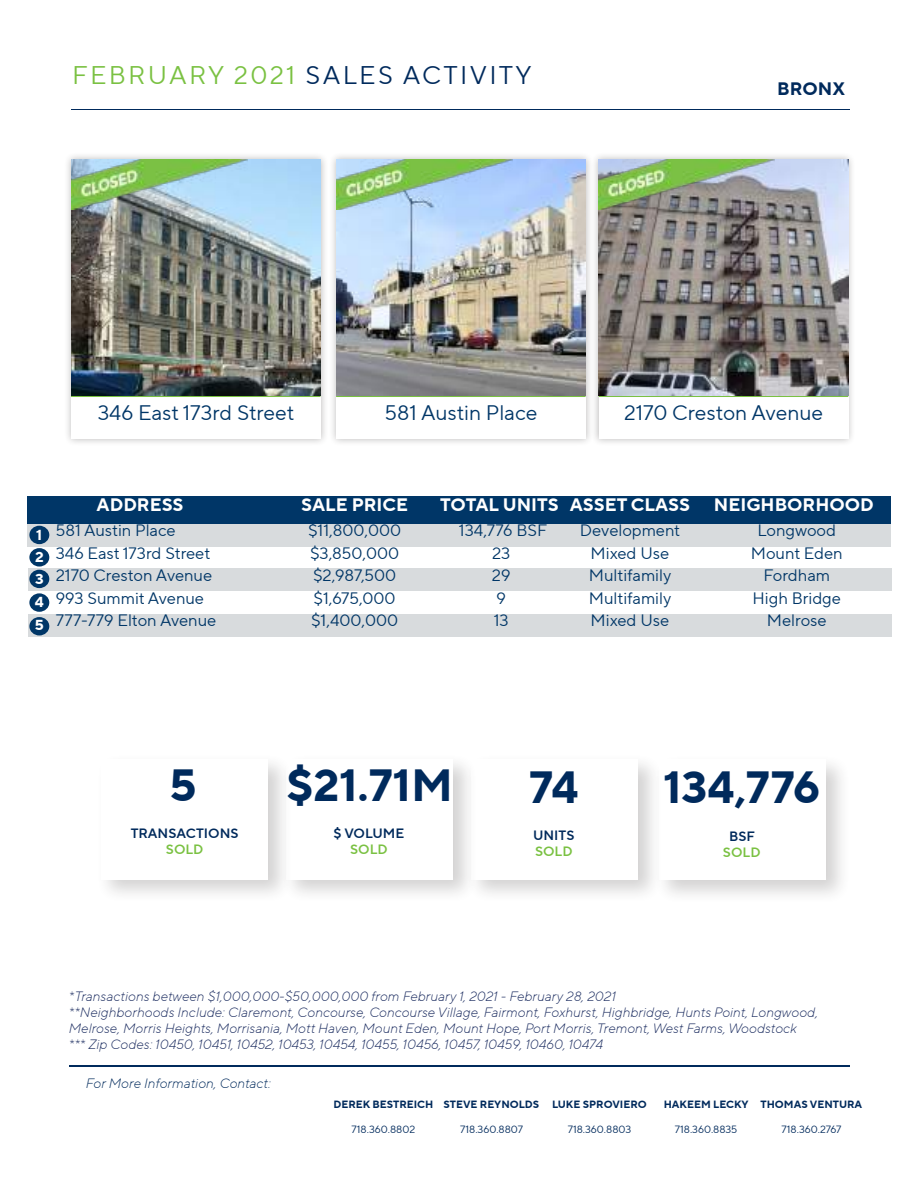
<style>
.page{position:relative;width:918px;height:1188px;background:#fff}
.page>*{position:absolute;margin:0;border:0;box-sizing:border-box;transform-origin:0 0}
.t1{font:700 45px "TT Norms Pro";color:#002a5c}
.t2{font:25.5px "TT Norms Pro";letter-spacing:.09em;color:#002a5c}
.t3{font:21px "TT Norms Pro";color:#003667}
.t4{font:700 18px "TT Norms Pro";color:#fff}
.t5{font:700 18px "TT Norms Pro";color:#002a5c}
.t6{font:16.5px/22.5px "TT Norms Pro";color:#003667;text-align:center}
.t7{font:700 14.4px/22.6px "TT Norms Pro";color:#fff;text-align:justify;scale:1.04 1}
.t8{font:italic 300 13.5px/16.2px "TT Norms Pro";color:#1a2b5f}
.t9{font:italic 300 13.5px "TT Norms Pro";color:#002a5c}
.t10{font:13.5px "TT Norms Pro Dm Bd";color:#002a5c}
.t11{font:13.5px "TT Norms Pro Dm Bd";color:#7ac142}
.t12{font:700 10.5px "TT Norms Pro";color:#002a5c}
.t13{font:10.5px "TT Norms Pro";color:#002a5c}
.s1{color:#7ac142}
</style>
<div class="page">
<div style="left:28px;top:615px;width:863px;height:22px;background:#d8dbdd"></div>
<hr style="left:69px;top:1066px;width:780px;height:1px;background:#002a5c">
<hr style="left:71px;top:109px;width:778px;height:1px;background:#002a5c">
<div style="left:63px;top:152px;width:265px;height:294px;background:#241f1f;opacity:.31"></div>
<div style="left:71px;top:160px;width:249px;height:278px;background:#fff"></div>
<hr style="left:71px;top:396px;width:249px;height:1px;background:#7ac142">
<img style="left:71px;top:160px;width:249px;height:236px">
<div style="left:328px;top:152px;width:265px;height:294px;background:#241f1f;opacity:.31"></div>
<div style="left:336px;top:160px;width:250px;height:278px;background:#fff"></div>
<hr style="left:336px;top:396px;width:250px;height:1px;background:#7ac142">
<img style="left:336px;top:160px;width:250px;height:236px">
<div style="left:591px;top:152px;width:265px;height:294px;background:#241f1f;opacity:.31"></div>
<div style="left:599px;top:160px;width:249px;height:278px;background:#fff"></div>
<hr style="left:599px;top:396px;width:249px;height:1px;background:#7ac142">
<img style="left:599px;top:160px;width:249px;height:236px">
<img style="left:71px;top:160px;width:176px;height:50px">
<img style="left:336px;top:160px;width:176px;height:50px">
<img style="left:599px;top:160px;width:176px;height:50px">
<div style="left:28px;top:569px;width:863px;height:22px;background:#d8dbdd"></div>
<div style="left:27px;top:524px;width:863px;height:22px;background:#d8dbdd"></div>
<div style="left:27px;top:496px;width:864px;height:28px;background:#003667"></div>
<div style="left:29px;top:526px;width:20px;height:18px;background:#003667;border-radius:50%"></div>
<div style="left:29px;top:548px;width:20px;height:19px;background:#003667;border-radius:50%"></div>
<div style="left:29px;top:570px;width:20px;height:18px;background:#003667;border-radius:50%"></div>
<div style="left:96px;top:753px;width:197px;height:151px;background:#241f1f;opacity:.65"></div>
<div style="left:101px;top:759px;width:167px;height:120px;background:#fff"></div>
<div style="left:281px;top:753px;width:197px;height:151px;background:#241f1f;opacity:.65"></div>
<div style="left:286px;top:759px;width:167px;height:120px;background:#fff"></div>
<div style="left:465px;top:753px;width:198px;height:151px;background:#241f1f;opacity:.65"></div>
<div style="left:471px;top:759px;width:167px;height:120px;background:#fff"></div>
<div style="left:653px;top:754px;width:198px;height:150px;background:#241f1f;opacity:.65"></div>
<div style="left:659px;top:760px;width:167px;height:120px;background:#fff"></div>
<div style="left:29px;top:593px;width:20px;height:19px;background:#003667;border-radius:50%"></div>
<div style="left:29px;top:617px;width:20px;height:18px;background:#003667;border-radius:50%"></div>
<h2 class="t2" style="left:72px;top:56px;width:461px"><span class="s1">FEBRUARY 2021</span> SALES ACTIVITY</h2>
<h3 class="t5" style="left:777px;top:75px;width:69px">BRONX</h3>
<h3 class="t3" style="left:98px;top:397px;width:198px">346 East 173rd Street</h3>
<h3 class="t3" style="left:385px;top:398px;width:154px">581 Austin Place</h3>
<h3 class="t3" style="left:624px;top:398px;width:200px">2170 Creston Avenue</h3>
<p class="t7" style="left:35px;top:523px;width:10px">1<br>2<br>3<br>4<br>5</p>
<h3 class="t4" style="left:97px;top:491px;width:89px">ADDRESS</h3>
<h3 class="t4" style="left:301px;top:491px;width:108px">SALE PRICE</h3>
<h3 class="t4" style="left:440px;top:492px;width:251px">TOTAL UNITS ASSET CLASS</h3>
<h3 class="t4" style="left:714px;top:492px;width:161px">NEIGHBORHOOD</h3>
<p class="t6" style="left:56px;top:519px;width:162px;text-align:left">581 Austin Place<br>346 East 173rd Street<br>2170 Creston Avenue<br>993 Summit Avenue<br>777-779 Elton Avenue</p>
<p class="t6" style="left:308px;top:519px;width:95px;text-align:left">$11,800,000 $3,850,000 $2,987,500 $1,675,000 $1,400,000</p>
<p class="t6" style="left:459px;top:519px;width:90px">134,776 BSF<br>23<br>29<br>9<br>13</p>
<p class="t6" style="left:580px;top:519px;width:102px">Development<br>Mixed Use<br>Multifamily<br>Multifamily<br>Mixed Use</p>
<p class="t6" style="left:751px;top:519px;width:93px">Longwood<br>Mount Eden<br>Fordham<br>High Bridge<br>Melrose</p>
<h1 class="t1" style="left:169px;top:752px;width:29px">5</h1>
<h1 class="t1" style="left:286px;top:752px;width:168px">$21.71M</h1>
<p class="t10" style="left:131px;top:823px;width:109px">TRANSACTIONS</p>
<p class="t11" style="left:166px;top:840px;width:39px">SOLD</p>
<p class="t10" style="left:334px;top:823px;width:72px">$ VOLUME</p>
<p class="t11" style="left:350px;top:839px;width:39px">SOLD</p>
<h1 class="t1" style="left:529px;top:754px;width:51px">74</h1>
<p class="t10" style="left:533px;top:826px;width:43px">UNITS</p>
<p class="t11" style="left:535px;top:842px;width:39px">SOLD</p>
<h1 class="t1" style="left:663px;top:755px;width:158px">134,776</h1>
<p class="t10" style="left:729px;top:826px;width:27px">BSF</p>
<p class="t11" style="left:723px;top:842px;width:39px">SOLD</p>
<p class="t8" style="left:69px;top:988px;width:751px">*Transactions between $1,000,000-$50,000,000 from February 1, 2021 - February 28, 2021<br>**Neighborhoods Include: Claremont, Concourse, Concourse Village, Fairmont, Foxhurst, Highbridge, Hunts Point, Longwood, Melrose, Morris Heights, Morrisania, Mott Haven, Mount Eden, Mount Hope, Port Morris, Tremont, West Farms, Woodstock<br>*** Zip Codes: 10450, 10451, 10452, 10453, 10454, 10455, 10456, 10457, 10459, 10460, 10474</p>
<p class="t9" style="left:86px;top:1074px;width:187px">For More Information, Contact:</p>
<p class="t12" style="left:552px;top:1096px;width:96px">LUKE SPROVIERO</p>
<p class="t13" style="left:568px;top:1122px;width:65px">718.360.8803</p>
<p class="t12" style="left:334px;top:1096px;width:101px">DEREK BESTREICH</p>
<p class="t13" style="left:352px;top:1122px;width:65px">718.360.8802</p>
<p class="t12" style="left:444px;top:1096px;width:97px">STEVE REYNOLDS</p>
<p class="t13" style="left:460px;top:1122px;width:64px">718.360.8807</p>
<p class="t12" style="left:664px;top:1096px;width:86px">HAKEEM LECKY</p>
<p class="t13" style="left:675px;top:1122px;width:64px">718.360.8835</p>
<p class="t12" style="left:761px;top:1096px;width:103px">THOMAS VENTURA</p>
<p class="t13" style="left:782px;top:1122px;width:61px">718.360.2767</p>
</div>
